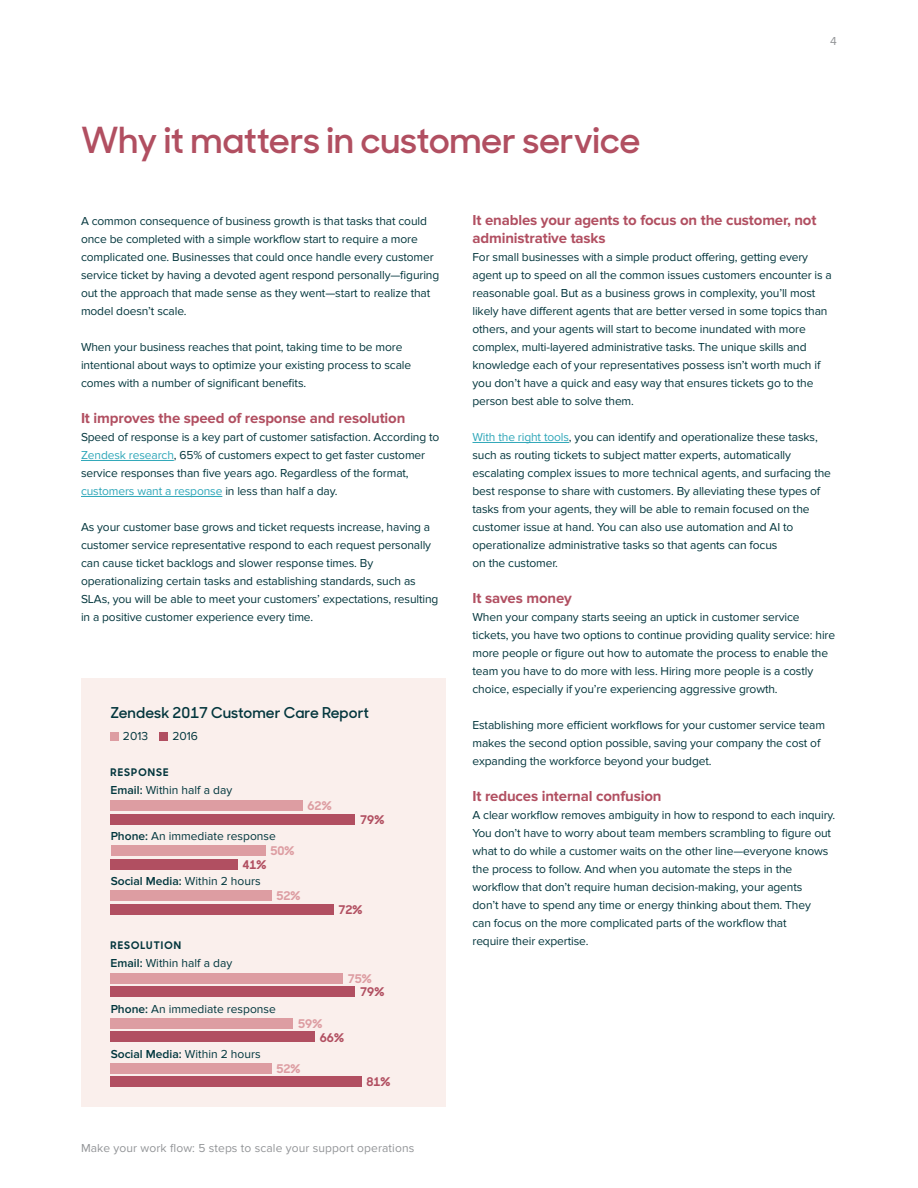
<style>
.page{position:relative;width:918px;height:1188px;background:#fff}
.page>*{position:absolute;margin:0;border:0;box-sizing:border-box;transform-origin:0 0}
.t1{font:600 36px "Sharp Sans No 1";letter-spacing:-.01em;color:#b14f61}
.t2{font:700 15px/18px "Proxima Nova";letter-spacing:-.01em;color:#b14f61}
.t3{font:600 15px "Sharp Sans No 1";letter-spacing:.005em;color:#03363d}
.t4{font:12px/18px "Proxima Nova";letter-spacing:-.01em;color:#03363d}
.t5{font:12px "Proxima Nova";color:#00363d}
.t6{font:12px "Proxima Nova";letter-spacing:.01em;color:#939598}
.t7{font:600 12px "Proxima Nova";color:#00363d}
.t8{font:700 12px "Sharp Sans No 1";color:#dd9da2}
.t9{font:700 12px "Sharp Sans No 1";color:#b14f61}
.t10{font:700 10.5px "Sharp Sans No 1";letter-spacing:.105em;color:#03363d}
.s1{color:#2fa7b9}
.s2{font-weight:600}
.s3{font-weight:400}
</style>
<div class="page">
<div style="left:81px;top:678px;width:365px;height:429px;background:#faefec"></div>
<div style="left:111px;top:800px;width:192px;height:11px;background:#dd9da2"></div>
<div style="left:111px;top:845px;width:155px;height:11px;background:#dd9da2"></div>
<div style="left:111px;top:890px;width:161px;height:11px;background:#dd9da2"></div>
<div style="left:111px;top:973px;width:232px;height:11px;background:#dd9da2"></div>
<div style="left:111px;top:1018px;width:182px;height:11px;background:#dd9da2"></div>
<div style="left:111px;top:1063px;width:161px;height:11px;background:#dd9da2"></div>
<div style="left:111px;top:732px;width:8px;height:8px;background:#dd9da2"></div>
<div style="left:111px;top:814px;width:244px;height:11px;background:#b14f61"></div>
<div style="left:111px;top:859px;width:127px;height:11px;background:#b14f61"></div>
<div style="left:111px;top:904px;width:223px;height:11px;background:#b14f61"></div>
<div style="left:111px;top:986px;width:244px;height:11px;background:#b14f61"></div>
<div style="left:111px;top:1031px;width:204px;height:11px;background:#b14f61"></div>
<div style="left:111px;top:1076px;width:251px;height:11px;background:#b14f61"></div>
<div style="left:160px;top:732px;width:8px;height:8px;background:#b14f61"></div>
<hr style="left:81px;top:460px;width:93px;height:1px;background:#2fa7b9">
<hr style="left:81px;top:496px;width:141px;height:1px;background:#2fa7b9">
<hr style="left:472px;top:442px;width:97px;height:1px;background:#2fa7b9">
<h1 class="t1" style="left:81px;top:112px;width:561px">Why it matters in customer service</h1>
<p class="t6" style="left:830px;top:34px;width:8px">4</p>
<p class="t4" style="left:81px;top:212px;width:360px">A common consequence of business growth is that tasks that could once be completed with a simple workflow start to require a more complicated one. Businesses that could once handle every customer service ticket by having a devoted agent respond personally—figuring out the approach that made sense as they went—start to realize that model doesn’t scale.</p>
<p class="t4" style="left:81px;top:338px;width:332px">When your business reaches that point, taking time to be more intentional about ways to optimize your existing process to scale comes with a number of significant benefits.</p>
<p class="t2" style="left:81px;top:409px;width:326px">It improves the speed of response and resolution</p>
<p class="t4" style="left:81px;top:428px;width:360px">Speed of response is a key part of customer satisfaction. According to <span class="s1">Zendesk research</span>, 65% of customers expect to get faster customer service responses than five years ago. Regardless of the format, <span class="s1">customers want a response</span> in less than half a day.</p>
<p class="t4" style="left:81px;top:518px;width:359px">As your customer base grows and ticket requests increase, having a customer service representative respond to each request personally can cause ticket backlogs and slower response times. By operationalizing certain tasks and establishing standards, such as SLAs, you will be able to meet your customers’ expectations, resulting in a positive customer experience every time.</p>
<p class="t3" style="left:111px;top:701px;width:260px">Zendesk 2017 Customer Care Report</p>
<p class="t5" style="left:123px;top:729px;width:27px">2013</p>
<p class="t10" style="left:111px;top:764px;width:59px">RESPONSE</p>
<p class="t5" style="left:172px;top:729px;width:27px">2016</p>
<p class="t5" style="left:111px;top:783px;width:123px"><span class="s2">Email:</span> Within half a day</p>
<p class="t5" style="left:111px;top:829px;width:167px"><span class="s2">Phone:</span> An immediate response</p>
<p class="t7" style="left:111px;top:874px;width:151px">Social Media: <span class="s3">Within 2 hours</span></p>
<p class="t8" style="left:270px;top:841px;width:25px">50%</p>
<p class="t9" style="left:242px;top:854px;width:25px">41%</p>
<p class="t8" style="left:308px;top:796px;width:25px">62%</p>
<p class="t8" style="left:277px;top:886px;width:25px">52%</p>
<p class="t9" style="left:360px;top:810px;width:25px">79%</p>
<p class="t10" style="left:111px;top:937px;width:72px">RESOLUTION</p>
<p class="t9" style="left:339px;top:900px;width:25px">72%</p>
<p class="t5" style="left:111px;top:956px;width:123px"><span class="s2">Email:</span> Within half a day</p>
<p class="t5" style="left:111px;top:1002px;width:167px"><span class="s2">Phone:</span> An immediate response</p>
<p class="t7" style="left:111px;top:1047px;width:151px">Social Media: <span class="s3">Within 2 hours</span></p>
<p class="t8" style="left:348px;top:969px;width:25px">75%</p>
<p class="t9" style="left:360px;top:982px;width:25px">79%</p>
<p class="t8" style="left:298px;top:1013px;width:25px">59%</p>
<p class="t9" style="left:320px;top:1027px;width:25px">66%</p>
<p class="t8" style="left:277px;top:1059px;width:25px">52%</p>
<p class="t9" style="left:366px;top:1072px;width:25px">81%</p>
<p class="t6" style="left:81px;top:1141px;width:335px">Make your work flow: 5 steps to scale your support operations</p>
<p class="t2" style="left:472px;top:211px;width:346px">It enables your agents to focus on the customer, not administrative tasks</p>
<p class="t4" style="left:473px;top:248px;width:361px">For small businesses with a simple product offering, getting every agent up to speed on all the common issues customers encounter is a reasonable goal. But as a business grows in complexity, you’ll most likely have different agents that are better versed in some topics than others, and your agents will start to become inundated with more complex, multi-layered administrative tasks. The unique skills and knowledge each of your representatives possess isn’t worth much if you don’t have a quick and easy way that ensures tickets go to the person best able to solve them.</p>
<p class="t4" style="left:473px;top:428px;width:360px"><span class="s1">With the right tools</span>, you can identify and operationalize these tasks, such as routing tickets to subject matter experts, automatically escalating complex issues to more technical agents, and surfacing the best response to share with customers. By alleviating these types of tasks from your agents, they will be able to remain focused on the customer issue at hand. You can also use automation and AI to operationalize administrative tasks so that agents can focus<br>on the customer.</p>
<p class="t2" style="left:472px;top:589px;width:101px">It saves money</p>
<p class="t4" style="left:472px;top:608px;width:364px">When your company starts seeing an uptick in customer service tickets, you have two options to continue providing quality service: hire more people or figure out how to automate the process to enable the team you have to do more with less. Hiring more people is a costly choice, especially if you’re experiencing aggressive growth.</p>
<p class="t4" style="left:472px;top:716px;width:354px">Establishing more efficient workflows for your customer service team makes the second option possible, saving your company the cost of expanding the workforce beyond your budget.</p>
<p class="t2" style="left:472px;top:787px;width:191px">It reduces internal confusion</p>
<p class="t4" style="left:473px;top:806px;width:364px">A clear workflow removes ambiguity in how to respond to each inquiry.<br>You don’t have to worry about team members scrambling to figure out what to do while a customer waits on the other line—everyone knows the process to follow. And when you automate the steps in the workflow that don’t require human decision-making, your agents<br>don’t have to spend any time or energy thinking about them. They<br>can focus on the more complicated parts of the workflow that<br>require their expertise.</p>
</div>
